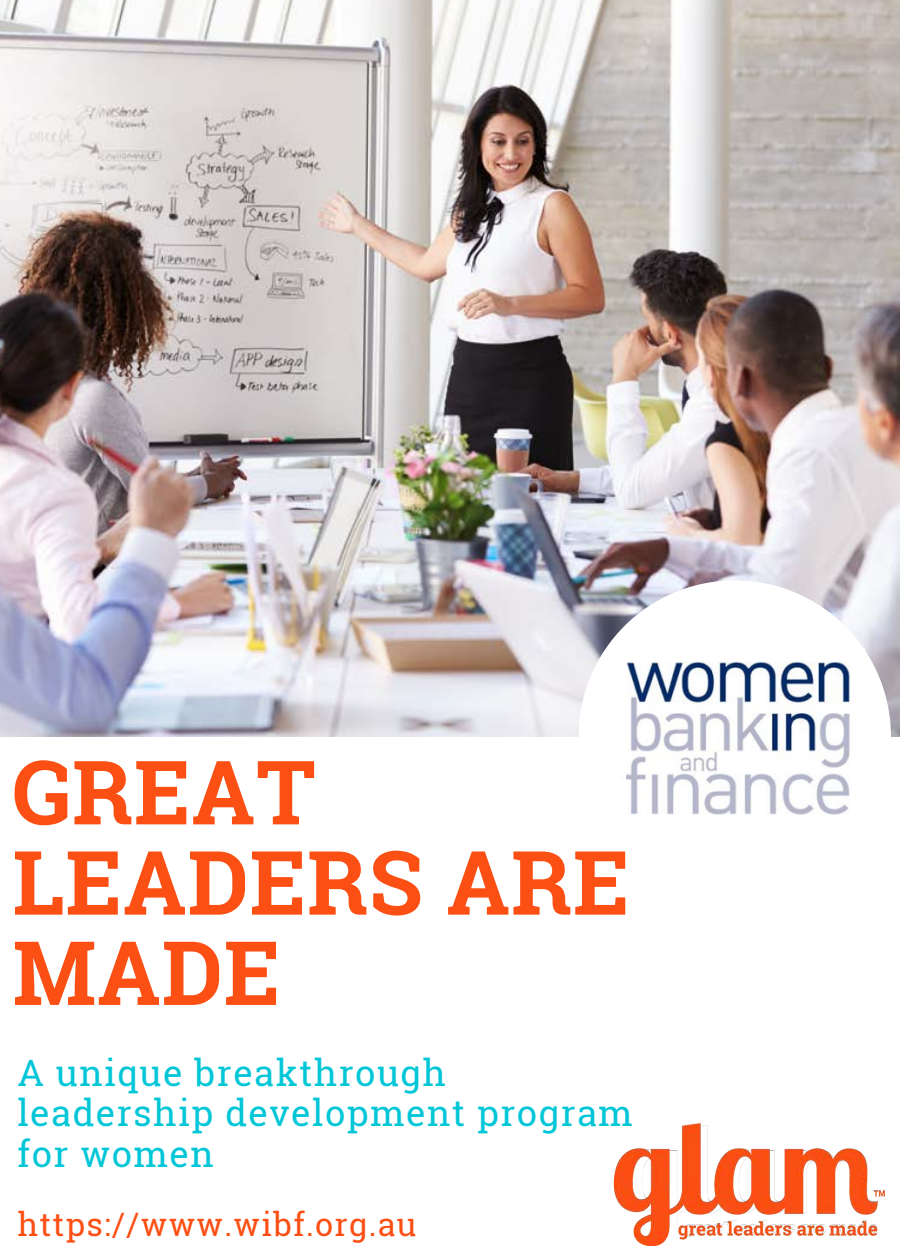
<style>
.page{position:relative;width:900px;height:1260px;background:#fff}
.page>*{position:absolute;margin:0;border:0;box-sizing:border-box;transform-origin:0 0}
.t1{font:700 88.75px/90.2px "Roboto Slab";letter-spacing:.01em;color:#fb4f14}
.t2{font:36.25px/40.8px "Roboto Slab";letter-spacing:.04em;color:#00c6d7}
.t3{font:32.25px "Roboto Slab";letter-spacing:.04em;color:#fb4f14}
</style>
<div class="page">
<img style="left:0;top:0;width:900px;height:737px">
<svg style="left:579px;top:580px;width:312px;height:157px"></svg>
<img style="left:613px;top:1123px;width:272px;height:122px">
<img style="left:613px;top:648px;width:252px;height:167px">
<h1 class="t1" style="left:13px;top:745px;width:618px">GREAT<br>LEADERS ARE<br>MADE</h1>
<p class="t2" style="left:17px;top:1051px;width:617px">A unique breakthrough leadership development program for women</p>
<p class="t3" style="left:17px;top:1202px;width:400px">https://www.wibf.org.au</p>
</div>
